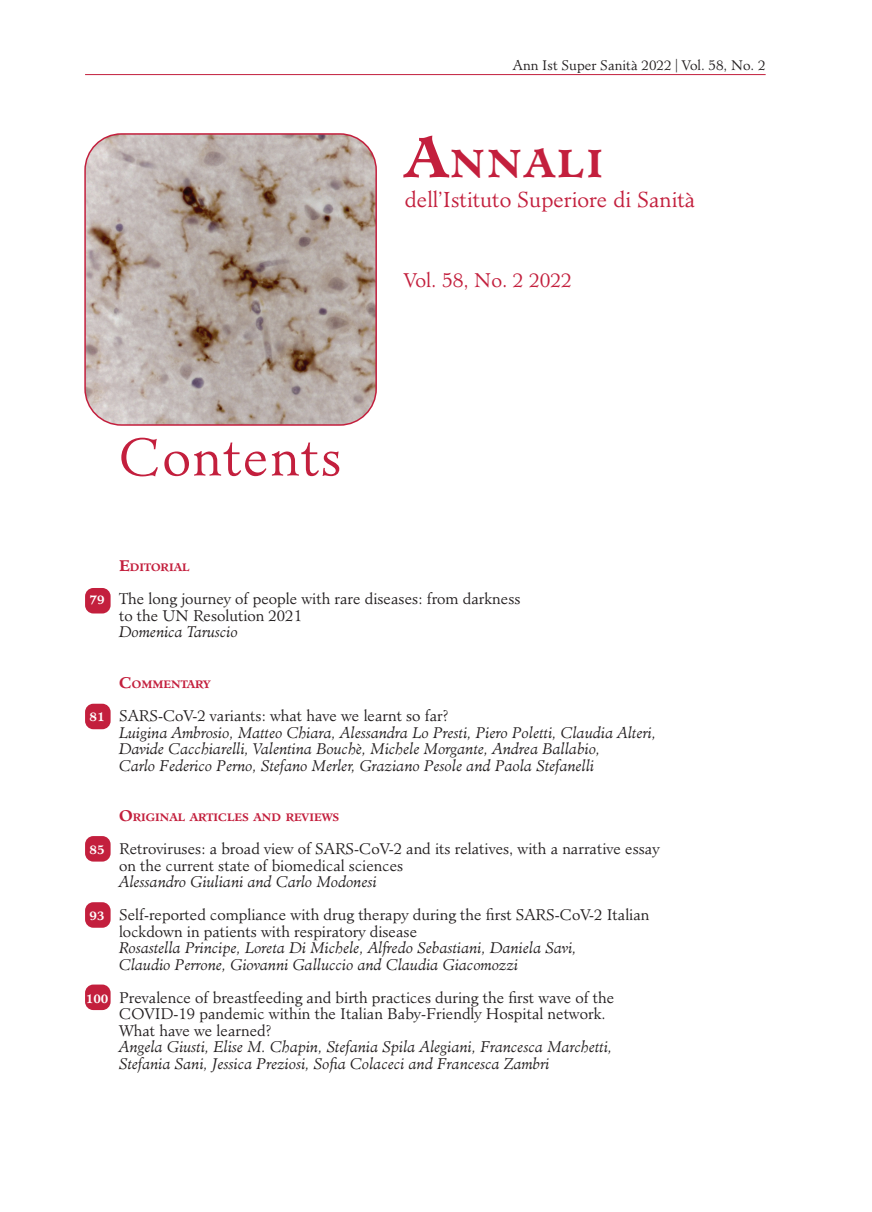
<style>
.page{position:relative;width:872px;height:1212px;background:#fff}
.page>*{position:absolute;margin:0;border:0;box-sizing:border-box;transform-origin:0 0}
.t1{font:300 51.3px "Minister Std";letter-spacing:.03em;color:#c31f3d}
.t2{font:700 37.8px "Minister Std";color:#c31f3d}
.t3{font:300 21px "Minister Std";color:#c31f3d}
.t4{font:300 19.35px "Minister Std";color:#c31f3d}
.t5{font:italic 300 15px/16.5px "Minister Std";color:#231f20}
.t6{font:300 15px/16.5px "Minister Std";color:#231f20}
.t7{font:300 13.5px "Minister Std";color:#231f20}
.t8{font:700 10.5px "Minister Std";color:#c31f3d}
.s1{font-size:54px}
.s2{font-size:15px}
.s3{font-weight:700;font-size:12px;color:#fff}
.s4{font-weight:700;font-style:normal;font-size:12px;color:#fff}
.s5{font-style:normal}
</style>
<div class="page">
<div style="left:85px;top:588px;width:26px;height:25px;background:#c31f3d;border-radius:8px"></div>
<div style="left:85px;top:704px;width:26px;height:25px;background:#c31f3d;border-radius:8px"></div>
<div style="left:85px;top:902px;width:26px;height:26px;background:#c31f3d;border-radius:8px"></div>
<div style="left:85px;top:984px;width:26px;height:26px;background:#c31f3d;border-radius:8px"></div>
<div style="left:85px;top:836px;width:26px;height:25px;background:#c31f3d;border-radius:8px"></div>
<img style="left:87px;top:136px;width:289px;height:287px">
<div style="left:84px;top:133px;width:293px;height:293px;border:2px solid #c31f3d;border-radius:36px"></div>
<hr style="left:85px;top:74px;width:680px;height:1px;background:#c31f3d">
<p class="t7" style="left:513px;top:57px;width:254px">Ann Ist Super Sanità 2022 | Vol. 58, No. 2</p>
<h2 class="t2" style="left:405px;top:140px;width:200px"><span class="s1">A</span>NNALI</h2>
<h3 class="t3" style="left:405px;top:187px;width:292px">dell’Istituto Superiore di Sanità</h3>
<h1 class="t1" style="left:119px;top:426px;width:224px">Contents</h1>
<p class="t4" style="left:404px;top:269px;width:170px">Vol. 58, No. 2 2022</p>
<p class="t8" style="left:119px;top:561px;width:72px"><span class="s2">E</span>DITORIAL</p>
<p class="t6" style="left:119px;top:591px;width:403px;text-indent:-29px"><span class="s3">79</span> The long journey of people with rare diseases: from darkness to the UN Resolution 2021</p>
<p class="t5" style="left:119px;top:624px;width:120px">Domenica Taruscio</p>
<p class="t8" style="left:119px;top:677px;width:93px"><span class="s2">C</span>OMMENTARY</p>
<p class="t5" style="left:119px;top:708px;width:538px;text-indent:-29px"><span class="s4">81</span> <span class="s5">SARS-CoV-2 variants: what have we learnt so far?<br></span>Luigina Ambrosio, Matteo Chiara, Alessandra Lo Presti, Piero Poletti, Claudia Alteri, Davide Cacchiarelli, Valentina Bouchè, Michele Morgante, Andrea Ballabio,<br>Carlo Federico Perno, Stefano Merler, Graziano Pesole and Paola Stefanelli</p>
<p class="t8" style="left:119px;top:811px;width:222px"><span class="s2">O</span>RIGINAL ARTICLES AND REVIEWS</p>
<p class="t6" style="left:119px;top:841px;width:542px;text-indent:-29px"><span class="s3">85</span> Retroviruses: a broad view of SARS-CoV-2 and its relatives, with a narrative essay on the current state of biomedical sciences</p>
<p class="t5" style="left:119px;top:874px;width:259px">Alessandro Giuliani and Carlo Modonesi</p>
<p class="t6" style="left:119px;top:907px;width:532px;text-indent:-29px"><span class="s3">93</span> Self-reported compliance with drug therapy during the first SARS-CoV-2 Italian lockdown in patients with respiratory disease</p>
<p class="t5" style="left:119px;top:940px;width:459px">Rosastella Principe, Loreta Di Michele, Alfredo Sebastiani, Daniela Savi,<br>Claudio Perrone, Giovanni Galluccio and Claudia Giacomozzi</p>
<p class="t6" style="left:119px;top:989px;width:496px;text-indent:-33px"><span class="s3">100</span> Prevalence of breastfeeding and birth practices during the first wave of the<br>COVID-19 pandemic within the Italian Baby-Friendly Hospital network.<br>What have we learned?</p>
<p class="t5" style="left:119px;top:1039px;width:495px">Angela Giusti, Elise M. Chapin, Stefania Spila Alegiani, Francesca Marchetti,<br>Stefania Sani, Jessica Preziosi, Sofia Colaceci and Francesca Zambri</p>
</div>
